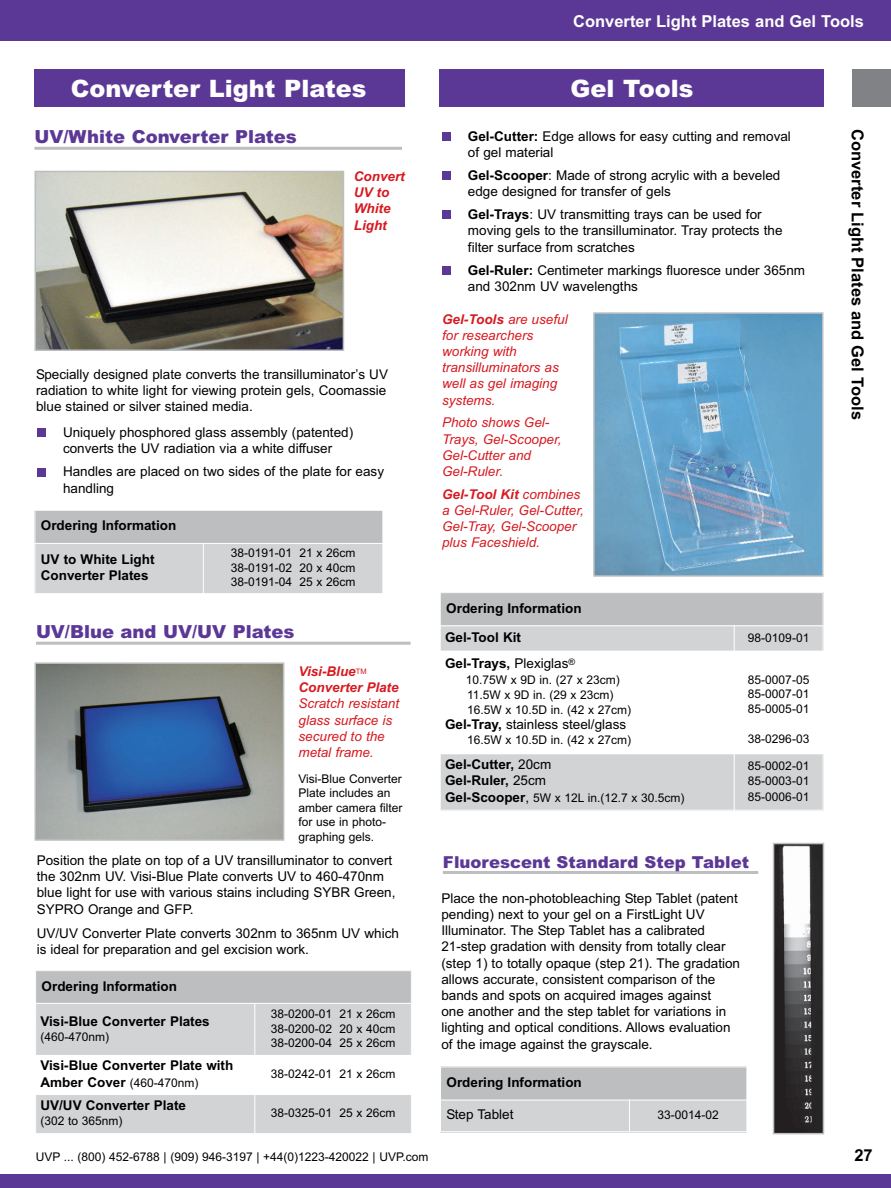
<style>
.page{position:relative;width:891px;height:1188px;background:#fff}
.page>*{position:absolute;margin:0;border:0;box-sizing:border-box;transform-origin:0 0}
.t1{font:900 24px "Arial";color:#fff}
.t2{font:900 18px "Arial";color:#5c3896}
.t3{font:700 16.5px "Arial";color:#000}
.t4{font:700 16.5px "Arial";color:#fff}
.t5{font:900 16.5px "Arial";color:#5c3896}
.t6{font:13.5px/16.2px "Arial";color:#000}
.t7{font:italic 13.5px/16.2px "Arial";color:#d71920}
.t8{font:700 13.5px/16.2px "Arial";color:#000}
.t9{font:italic 700 13.5px/16.2px "Arial";color:#d71920}
.t10{font:12px/14.4px "Arial";color:#000;text-align:justify}
.s1{font-weight:700;font-size:13.5px}
.s2{font-weight:700}
.s3{font-weight:400}
.s4{font-size:13.5px}
</style>
<div class="page">
<div style="left:0;top:0;width:891px;height:40px;background:#5c3896"></div>
<div style="left:439px;top:69px;width:385px;height:37px;background:#5c3896"></div>
<div style="left:34px;top:69px;width:371px;height:37px;background:#5c3896"></div>
<div style="left:0;top:1174px;width:891px;height:14px;background:#5c3896"></div>
<div style="left:442px;top:132px;width:9px;height:9px;background:#5c3896"></div>
<div style="left:442px;top:171px;width:9px;height:9px;background:#5c3896"></div>
<div style="left:442px;top:211px;width:9px;height:8px;background:#5c3896"></div>
<div style="left:442px;top:266px;width:9px;height:9px;background:#5c3896"></div>
<img style="left:596px;top:315px;width:225px;height:259px">
<div style="left:593px;top:312px;width:231px;height:265px;border:2px solid #bcbec0"></div>
<div style="left:440px;top:592px;width:383px;height:34px;background:#bcbec0"></div>
<div style="left:440px;top:626px;width:294px;height:25px;background:#d1d3d4"></div>
<div style="left:734px;top:626px;width:90px;height:25px;background:#d1d3d4"></div>
<div style="left:440px;top:754px;width:294px;height:57px;background:#d1d3d4"></div>
<div style="left:734px;top:754px;width:90px;height:57px;background:#d1d3d4"></div>
<hr style="left:440px;top:592px;width:1px;height:219px;background:#fff">
<hr style="left:734px;top:625px;width:1px;height:186px;background:#fff">
<hr style="left:823px;top:592px;width:1px;height:219px;background:#fff">
<hr style="left:440px;top:592px;width:384px;height:1px;background:#fff">
<hr style="left:440px;top:625px;width:384px;height:1px;background:#fff">
<hr style="left:440px;top:810px;width:384px;height:1px;background:#fff">
<div style="left:38px;top:429px;width:8px;height:8px;background:#5c3896"></div>
<div style="left:38px;top:468px;width:8px;height:8px;background:#5c3896"></div>
<img style="left:38px;top:174px;width:303px;height:174px">
<div style="left:35px;top:171px;width:309px;height:180px;border:2px solid #bcbec0"></div>
<div style="left:35px;top:510px;width:348px;height:33px;background:#bcbec0"></div>
<div style="left:35px;top:543px;width:168px;height:51px;background:#d1d3d4"></div>
<div style="left:203px;top:543px;width:180px;height:51px;background:#d1d3d4"></div>
<hr style="left:35px;top:510px;width:1px;height:84px;background:#fff">
<hr style="left:203px;top:543px;width:1px;height:51px;background:#fff">
<hr style="left:35px;top:510px;width:348px;height:1px;background:#fff">
<hr style="left:35px;top:543px;width:348px;height:1px;background:#fff">
<hr style="left:35px;top:593px;width:348px;height:1px;background:#fff">
<hr style="left:34px;top:147px;width:368px;height:3px;background:#bcbec0">
<img style="left:37px;top:665px;width:244px;height:173px">
<div style="left:34px;top:662px;width:250px;height:179px;border:2px solid #bcbec0"></div>
<div style="left:35px;top:970px;width:376px;height:33px;background:#bcbec0"></div>
<div style="left:35px;top:1003px;width:220px;height:52px;background:#d1d3d4"></div>
<div style="left:255px;top:1003px;width:157px;height:52px;background:#d1d3d4"></div>
<div style="left:35px;top:1095px;width:220px;height:39px;background:#d1d3d4"></div>
<div style="left:255px;top:1095px;width:157px;height:39px;background:#d1d3d4"></div>
<hr style="left:35px;top:970px;width:1px;height:164px;background:#fff">
<hr style="left:254px;top:1003px;width:1px;height:131px;background:#fff">
<hr style="left:411px;top:970px;width:1px;height:164px;background:#fff">
<hr style="left:35px;top:970px;width:377px;height:1px;background:#fff">
<hr style="left:35px;top:1003px;width:377px;height:1px;background:#fff">
<hr style="left:35px;top:1133px;width:377px;height:1px;background:#fff">
<hr style="left:36px;top:642px;width:375px;height:3px;background:#bcbec0">
<img style="left:776px;top:846px;width:45px;height:285px">
<div style="left:773px;top:843px;width:51px;height:291px;border:2px solid #bcbec0"></div>
<div style="left:440px;top:1067px;width:307px;height:33px;background:#bcbec0"></div>
<div style="left:440px;top:1100px;width:189px;height:32px;background:#d1d3d4"></div>
<div style="left:629px;top:1100px;width:118px;height:32px;background:#d1d3d4"></div>
<hr style="left:440px;top:1067px;width:1px;height:65px;background:#fff">
<hr style="left:629px;top:1100px;width:1px;height:32px;background:#fff">
<hr style="left:440px;top:1067px;width:307px;height:1px;background:#fff">
<hr style="left:440px;top:1100px;width:307px;height:1px;background:#fff">
<hr style="left:440px;top:1131px;width:307px;height:1px;background:#fff">
<hr style="left:443px;top:871px;width:315px;height:3px;background:#bcbec0">
<div style="left:852px;top:69px;width:39px;height:38px;background:#808285"></div>
<p class="t4" style="left:573px;top:12px;width:292px">Converter Light Plates and Gel Tools</p>
<h1 class="t1" style="left:71px;top:75px;width:297px">Converter Light Plates</h1>
<h1 class="t1" style="left:570px;top:75px;width:125px">Gel Tools</h1>
<h2 class="t2" style="left:34px;top:126px;width:264px">UV/White Converter Plates</h2>
<p class="t9" style="left:354px;top:168px;width:53px">Convert<br>UV to<br>White<br>Light</p>
<p class="t6" style="left:36px;top:366px;width:354px">Specially designed plate converts the transilluminator’s UV radiation to white light for viewing protein gels, Coomassie blue stained or silver stained media.</p>
<p class="t6" style="left:63px;top:424px;width:292px">Uniquely phosphored glass assembly (patented) converts the UV radiation via a white diffuser</p>
<p class="t6" style="left:63px;top:464px;width:323px">Handles are placed on two sides of the plate for easy handling</p>
<p class="t8" style="left:41px;top:518px;width:137px">Ordering Information</p>
<p class="t8" style="left:41px;top:551px;width:115px">UV to White Light<br>Converter Plates</p>
<p class="t10" style="left:231px;top:546px;width:126px">38-0191-01 21 x 26cm 38-0191-02 20 x 40cm 38-0191-04 25 x 26cm</p>
<h2 class="t2" style="left:36px;top:621px;width:260px">UV/Blue and UV/UV Plates</h2>
<p class="t9" style="left:298px;top:663px;width:102px">Visi-Blue<sup>TM<br></sup>Converter Plate</p>
<p class="t7" style="left:298px;top:696px;width:102px">Scratch resistant glass surface is secured to the metal frame.</p>
<p class="t10" style="left:298px;top:772px;width:106px;text-align:left">Visi-Blue Converter<br>Plate includes an amber camera filter for use in photo&shy;graphing gels.</p>
<p class="t6" style="left:37px;top:852px;width:360px">Position the plate on top of a UV transilluminator to convert the 302nm UV. Visi-Blue Plate converts UV to 460-470nm blue light for use with various stains including SYBR Green, SYPRO Orange and GFP.</p>
<p class="t6" style="left:37px;top:926px;width:364px">UV/UV Converter Plate converts 302nm to 365nm UV which is ideal for preparation and gel excision work.</p>
<p class="t8" style="left:42px;top:978px;width:137px">Ordering Information</p>
<p class="t8" style="left:40px;top:1013px;width:171px">Visi-Blue Converter Plates</p>
<p class="t10" style="left:40px;top:1029px;width:70px">(460-470nm)</p>
<p class="t8" style="left:40px;top:1058px;width:194px">Visi-Blue Converter Plate with</p>
<p class="t10" style="left:40px;top:1075px;width:159px"><span class="s1">Amber Cover</span> (460-470nm)</p>
<p class="t8" style="left:40px;top:1097px;width:147px">UV/UV Converter Plate</p>
<p class="t10" style="left:40px;top:1114px;width:84px">(302 to 365nm)</p>
<p class="t10" style="left:271px;top:1007px;width:126px">38-0200-01 21 x 26cm 38-0200-02 20 x 40cm 38-0200-04 25 x 26cm</p>
<p class="t10" style="left:271px;top:1067px;width:126px">38-0242-01 21 x 26cm</p>
<p class="t10" style="left:271px;top:1106px;width:126px">38-0325-01 25 x 26cm</p>
<p class="t6" style="left:468px;top:128px;width:324px"><span class="s2">Gel-Cutter:</span> Edge allows for easy cutting and removal of gel material</p>
<p class="t6" style="left:468px;top:167px;width:314px"><span class="s2">Gel-Scooper</span>: Made of strong acrylic with a beveled edge designed for transfer of gels</p>
<p class="t6" style="left:468px;top:206px;width:316px"><span class="s2">Gel-Trays</span>: UV transmitting trays can be used for moving gels to the transilluminator. Tray protects the filter surface from scratches</p>
<p class="t6" style="left:468px;top:262px;width:339px"><span class="s2">Gel-Ruler:</span> Centimeter markings fluoresce under 365nm and 302nm UV wavelengths</p>
<p class="t7" style="left:442px;top:311px;width:127px"><span class="s2">Gel-Tools</span> are useful for researchers working with transilluminators as well as gel imaging systems.</p>
<p class="t7" style="left:442px;top:415px;width:121px">Photo shows Gel-<br>Trays, Gel-Scooper,<br>Gel-Cutter and<br>Gel-Ruler.</p>
<p class="t7" style="left:442px;top:486px;width:143px"><span class="s2">Gel-Tool Kit</span> combines a Gel-Ruler, Gel-Cutter,<br>Gel-Tray, Gel-Scooper plus Faceshield.</p>
<p class="t8" style="left:445px;top:593px;width:138px;line-height:29.2px">Ordering Information<br>Gel-Tool Kit</p>
<p class="t8" style="left:445px;top:655px;width:132px">Gel-Trays, <span class="s3">Plexiglas</span><sup>®</sup></p>
<p class="t10" style="left:466px;top:673px;width:167px;text-align:left">10.75W x 9D in. (27 x 23cm)<br>11.5W x 9D in. (29 x 23cm)<br>16.5W x 10.5D in. (42 x 27cm)</p>
<p class="t6" style="left:445px;top:716px;width:183px"><span class="s2">Gel-Tray,</span> stainless steel/glass</p>
<p class="t10" style="left:467px;top:733px;width:166px">16.5W x 10.5D in. (42 x 27cm)</p>
<p class="t8" style="left:445px;top:757px;width:108px">Gel-Cutter, <span class="s3">20cm<br></span>Gel-Ruler, <span class="s3">25cm</span></p>
<p class="t10" style="left:445px;top:790px;width:241px"><span class="s1">Gel-Scooper</span><span class="s4">,</span> 5W x 12L in.(12.7 x 30.5cm)</p>
<p class="t10" style="left:748px;top:630px;width:63px">98-0109-01</p>
<p class="t10" style="left:748px;top:673px;width:63px">85-0007-05<br>85-0007-01<br>85-0005-01</p>
<p class="t10" style="left:748px;top:732px;width:63px">38-0296-03</p>
<p class="t10" style="left:748px;top:758px;width:63px;line-height:15.3px">85-0002-01<br>85-0003-01<br>85-0006-01</p>
<p class="t5" style="left:443px;top:852px;width:308px">Fluorescent Standard Step Tablet</p>
<p class="t6" style="left:441px;top:890px;width:300px">Place the non-photobleaching Step Tablet (patent pending) next to your gel on a FirstLight UV Illuminator. The Step Tablet has a calibrated 21-step gradation with density from totally clear (step 1) to totally opaque (step 21). The gradation allows accurate, consistent comparison of the bands and spots on acquired images against<br>one another and the step tablet for variations in lighting and optical conditions. Allows evaluation of the image against the grayscale.</p>
<p class="t8" style="left:447px;top:1074px;width:137px">Ordering Information</p>
<p class="t6" style="left:447px;top:1107px;width:69px">Step Tablet</p>
<p class="t10" style="left:657px;top:1108px;width:63px">33-0014-02</p>
<p class="t3" style="left:867px;top:129px;width:292px;rotate:90deg">Converter Light Plates and Gel Tools</p>
<p class="t10" style="left:36px;top:1149px;width:394px">UVP ... (800) 452-6788 | (909) 946-3197 | +44(0)1223-420022 | UVP.com</p>
<p class="t3" style="left:854px;top:1145px;width:20px">27</p>
</div>
